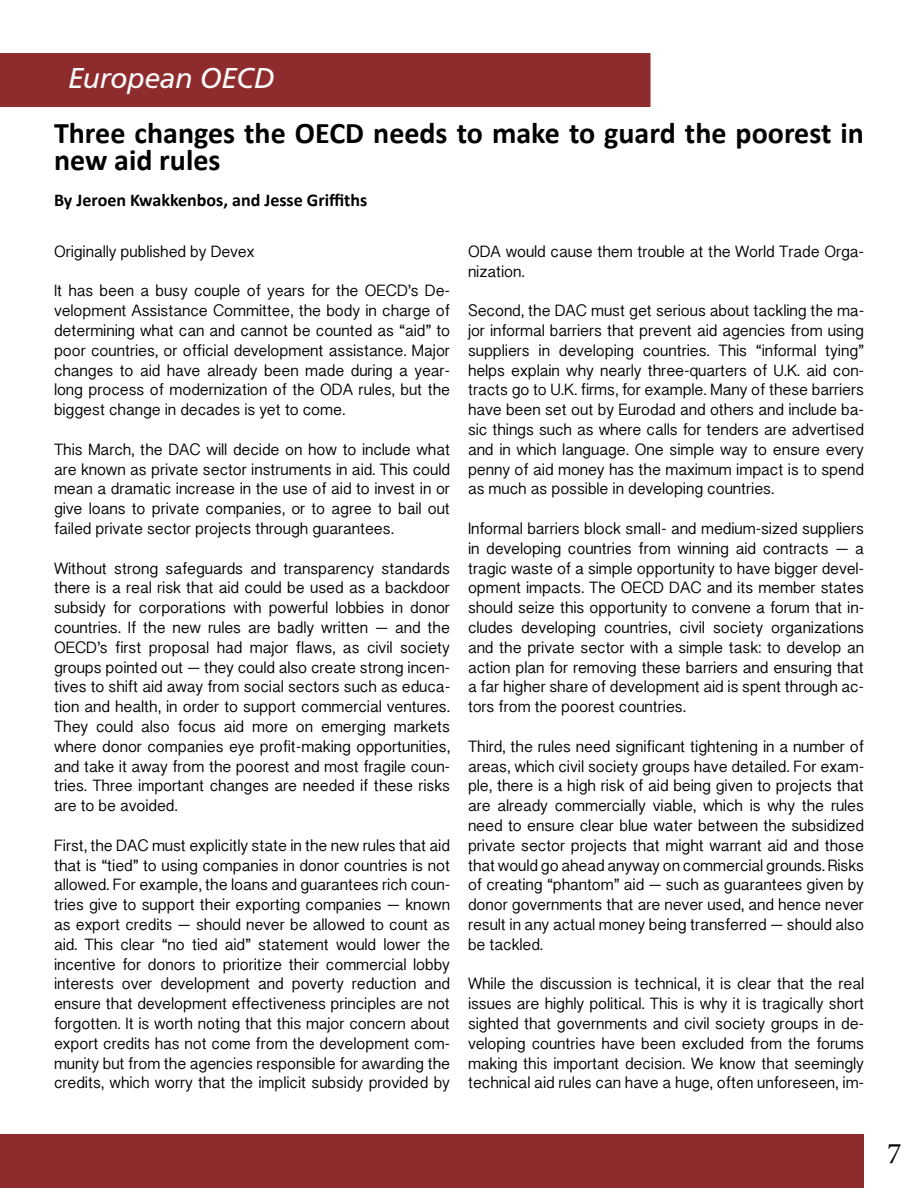
<style>
.page{position:relative;width:918px;height:1188px;background:#fff}
.page>*{position:absolute;margin:0;border:0;box-sizing:border-box;transform-origin:0 0}
.t1{font:700 30px/27px "Calibri";color:#000}
.t2{font:italic 30px "Carto Gothic Std";color:#fafafa}
.t3{font:30px "Minion Pro";color:#000}
.t4{font:700 18px "Calibri";color:#000}
.t5{font:16.5px/19.8px "Tamil Sangam MN";color:#000;text-align:justify}
</style>
<div class="page">
<div style="left:1px;top:1135px;width:862px;height:52px;background:#8d2b2d"></div>
<div style="left:0;top:1134px;width:864px;height:54px;border:2px solid #8f2c2e"></div>
<div style="left:0;top:54px;width:650px;height:52px;background:#8d2b2d"></div>
<div style="left:0;top:53px;width:651px;height:54px;border:2px solid #8f2c2e"></div>
<h1 class="t2" style="left:69px;top:61px;width:207px">European OECD</h1>
<h1 class="t1" style="left:54px;top:119px;width:812px">Three changes the OECD needs to make to guard the poorest in new aid rules</h1>
<p class="t4" style="left:54px;top:188px;width:315px">By Jeroen Kwakkenbos, and Jesse Griffiths</p>
<p class="t5" style="left:54px;top:243px;width:202px">Originally published by Devex</p>
<p class="t5" style="left:54px;top:282px;width:398px">It has been a busy couple of years for the OECD’s De&shy;velopment Assistance Committee, the body in charge of determining what can and cannot be counted as “aid” to poor countries, or official development assistance. Major changes to aid have already been made during a year&shy;long process of modernization of the ODA rules, but the biggest change in decades is yet to come.</p>
<p class="t5" style="left:54px;top:441px;width:398px">This March, the DAC will decide on how to include what are known as private sector instruments in aid. This could mean a dramatic increase in the use of aid to invest in or give loans to private companies, or to agree to bail out failed private sector projects through guarantees.</p>
<p class="t5" style="left:54px;top:559px;width:398px">Without strong safeguards and transparency standards there is a real risk that aid could be used as a backdoor subsidy for corporations with powerful lobbies in donor countries. If the new rules are badly written — and the OECD’s first proposal had major flaws, as civil society groups pointed out — they could also create strong incen&shy;tives to shift aid away from social sectors such as educa&shy;tion and health, in order to support commercial ventures.<br>They could also focus aid more on emerging markets where donor companies eye profit-making opportunities, and take it away from the poorest and most fragile coun&shy;tries. Three important changes are needed if these risks are to be avoided.</p>
<p class="t5" style="left:54px;top:837px;width:398px">First, the DAC must explicitly state in the new rules that aid that is “tied” to using companies in donor countries is not allowed. For example, the loans and guarantees rich coun&shy;tries give to support their exporting companies — known as export credits — should never be allowed to count as aid. This clear “no tied aid” statement would lower the incentive for donors to prioritize their commercial lobby interests over development and poverty reduction and ensure that development effectiveness principles are not forgotten. It is worth noting that this major concern about export credits has not come from the development com&shy;munity but from the agencies responsible for awarding the credits, which worry that the implicit subsidy provided by</p>
<p class="t5" style="left:468px;top:243px;width:398px">ODA would cause them trouble at the World Trade Orga&shy;nization.</p>
<p class="t5" style="left:468px;top:302px;width:398px">Second, the DAC must get serious about tackling the ma&shy;jor informal barriers that prevent aid agencies from using suppliers in developing countries. This “informal tying” helps explain why nearly three-quarters of U.K. aid con&shy;tracts go to U.K. firms, for example. Many of these barriers have been set out by Eurodad and others and include ba&shy;sic things such as where calls for tenders are advertised and in which language. One simple way to ensure every penny of aid money has the maximum impact is to spend as much as possible in developing countries.</p>
<p class="t5" style="left:468px;top:520px;width:398px">Informal barriers block small- and medium-sized suppliers in developing countries from winning aid contracts — a tragic waste of a simple opportunity to have bigger devel&shy;opment impacts. The OECD DAC and its member states should seize this opportunity to convene a forum that in&shy;cludes developing countries, civil society organizations and the private sector with a simple task: to develop an action plan for removing these barriers and ensuring that a far higher share of development aid is spent through ac&shy;tors from the poorest countries.</p>
<p class="t5" style="left:468px;top:738px;width:398px">Third, the rules need significant tightening in a number of areas, which civil society groups have detailed. For exam&shy;ple, there is a high risk of aid being given to projects that are already commercially viable, which is why the rules need to ensure clear blue water between the subsidized private sector projects that might warrant aid and those that would go ahead anyway on commercial grounds. Risks of creating “phantom” aid — such as guarantees given by donor governments that are never used, and hence never result in any actual money being transferred — should also be tackled.</p>
<p class="t5" style="left:468px;top:975px;width:398px">While the discussion is technical, it is clear that the real issues are highly political. This is why it is tragically short sighted that governments and civil society groups in de&shy;veloping countries have been excluded from the forums making this important decision. We know that seemingly technical aid rules can have a huge, often unforeseen, im-</p>
<h1 class="t3" style="left:887px;top:1134px;width:16px">7</h1>
</div>
